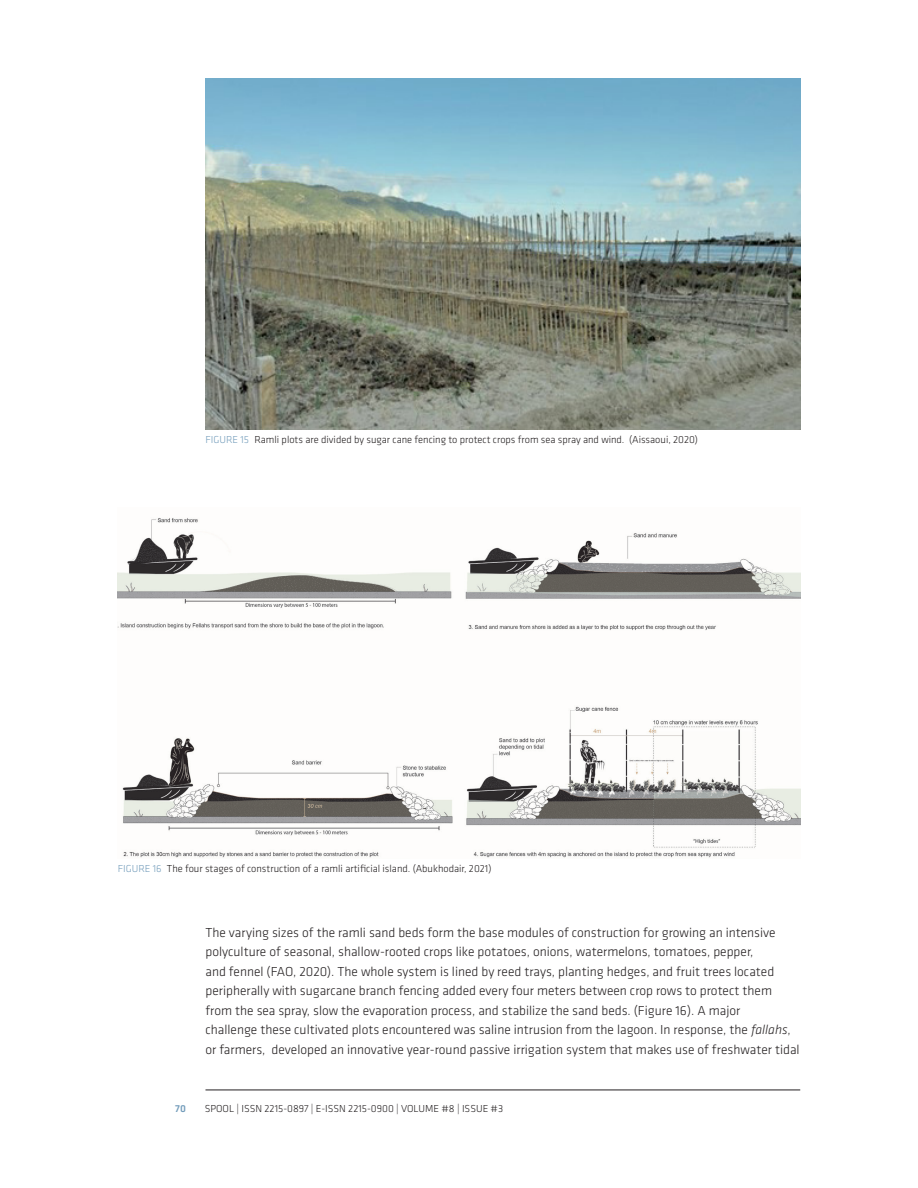
<style>
.page{position:relative;width:918px;height:1188px;background:#fff}
.page>*{position:absolute;margin:0;border:0;box-sizing:border-box;transform-origin:0 0}
.BODY_Normal{font:300 13.5px/19.5px "Klavika Basic";color:#231f20}
.t1{font:300 10.5px "Klavika Basic";color:#231f20}
.t2{font:300 10.5px "Klavika Basic";color:#749dbb}
.t3{font:500 10.5px "Klavika Basic";color:#749dbb}
.s1{color:#749dbb}
.s2{font-style:italic}
</style>
<div class="page">
<hr style="left:206px;top:1090px;width:594px;height:1px;background:#231f20">
<img style="left:206px;top:79px;width:594px;height:351px">
<img style="left:118px;top:518px;width:682px;height:340px">
<p class="t2" style="left:206px;top:434px;width:12px">Figure</p>
<p class="t1" style="left:241px;top:434px;width:459px"><span class="s1">15</span> Ramli plots are divided by sugar cane fencing to protect crops from sea spray and wind. (Aissaoui, 2020)</p>
<p class="t2" style="left:118px;top:863px;width:12px">Figure</p>
<p class="t1" style="left:153px;top:863px;width:340px"><span class="s1">16</span> The four stages of construction of a ramli artificial island. (Abukhodair, 2021)</p>
<p class="BODY_Normal" style="left:206px;top:922px;width:596px">The varying sizes of the ramli sand beds form the base modules of construction for growing an intensive polyculture of seasonal, shallow-rooted crops like potatoes, onions, watermelons, tomatoes, pepper,<br>and fennel (FAO, 2020). The whole system is lined by reed trays, planting hedges, and fruit trees located peripherally with sugarcane branch fencing added every four meters between crop rows to protect them from the sea spray, slow the evaporation process, and stabilize the sand beds. (Figure 16). A major<br>challenge these cultivated plots encountered was saline intrusion from the lagoon. In response, the <span class="s2">fallahs</span>, or farmers, developed an innovative year-round passive irrigation system that makes use of freshwater tidal</p>
<p class="t3" style="left:175px;top:1102px;width:12px">70</p>
<p class="t1" style="left:205px;top:1102px;width:300px">SPOOL | ISSN 2215-0897 | E-ISSN 2215-0900 | VOLUME #8 | ISSUE #3</p>
</div>
